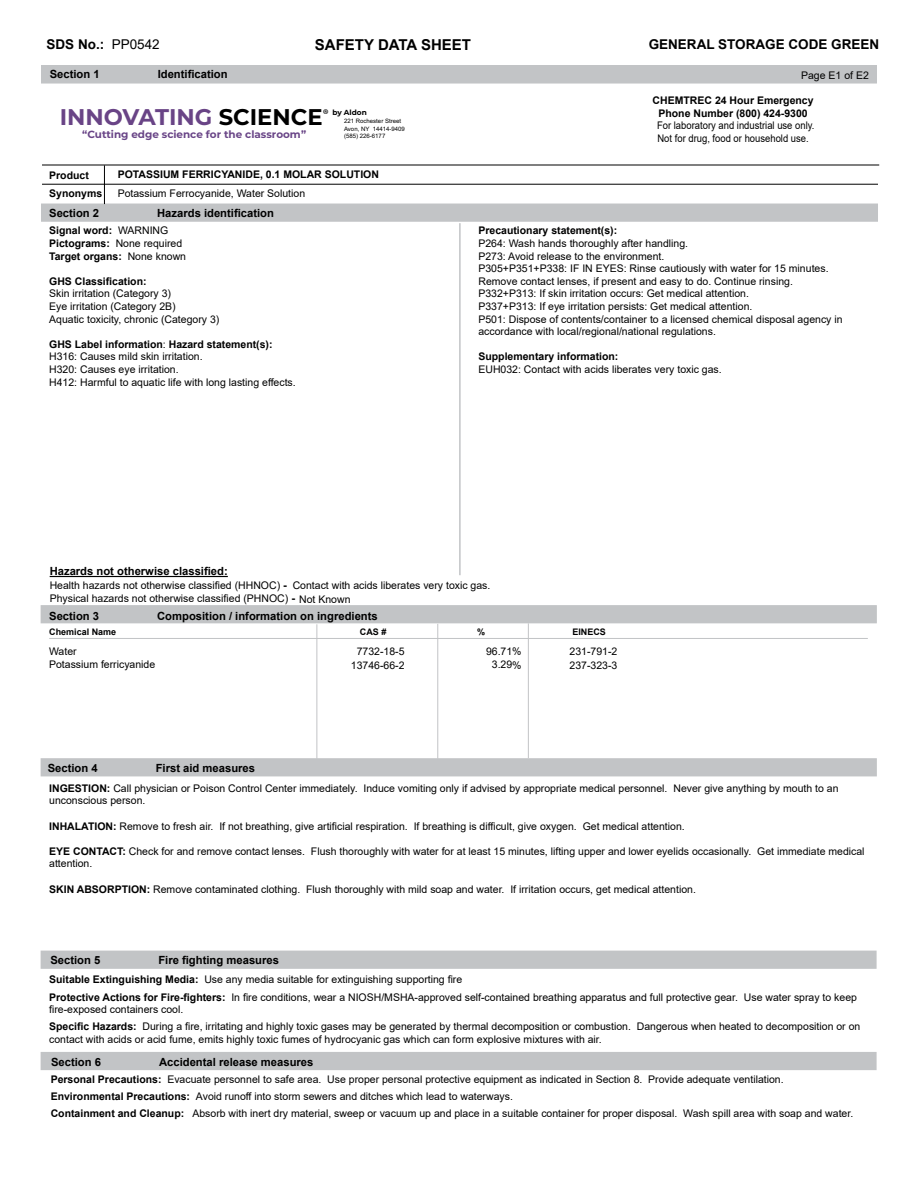
<style>
.page{position:relative;width:918px;height:1188px;background:#fff}
.page>*{position:absolute;margin:0;border:0;box-sizing:border-box;transform-origin:0 0}
.t1{font:700 22.65px "Montserrat";color:#694486}
.t2{font:700 15px "Arial";color:#000}
.t3{font:700 13.5px "Arial";color:#000}
.t4{font:700 11.25px "Arial";color:#000}
.t5{font:10.5px/12.6px "Arial";color:#000}
.t6{font:700 10.5px/12.6px "Arial";color:#000;text-align:center}
.t7{font:10.5px/12.6px "Arial";color:#000;scale:.9 1}
.t8{font:700 10.35px "Montserrat";color:#694587}
.t9{font:700 9px "Arial";color:#000}
.t10{font:700 7.35px "Montserrat";color:#000}
.t11{font:6px/7.2px "Arial";color:#000}
.s1{font-weight:400}
.s2{color:#000}
.s3{font-weight:700}
.s4{font-weight:700;font-size:11.25px}
</style>
<div class="page">
<div style="left:41px;top:951px;width:836px;height:18px;background:#c2c4c6"></div>
<div style="left:41px;top:1052px;width:836px;height:18px;background:#c2c4c6"></div>
<div style="left:41px;top:758px;width:836px;height:18px;background:#c2c4c6;border:2px solid #c2c4c6"></div>
<div style="left:41px;top:204px;width:837px;height:18px;background:#c2c4c6;border:2px solid #c2c4c6"></div>
<div style="left:41px;top:605px;width:836px;height:18px;background:#c2c4c6"></div>
<hr style="left:437px;top:624px;width:1px;height:135px;background:#c2c4c6">
<hr style="left:49px;top:638px;width:819px;height:1px;background:#c2c4c6">
<hr style="left:316px;top:624px;width:1px;height:135px;background:#c2c4c6">
<hr style="left:528px;top:623px;width:1px;height:135px;background:#c2c4c6">
<hr style="left:104px;top:165px;width:1px;height:39px;background:#000">
<div style="left:41px;top:65px;width:836px;height:19px;background:#c2c4c6;border:2px solid #c2c4c6"></div>
<hr style="left:42px;top:184px;width:836px;height:1px;background:#000">
<hr style="left:42px;top:165px;width:837px;height:1px;background:#000">
<hr style="left:459px;top:223px;width:2px;height:352px;background:#c2c4c6">
<hr style="left:50px;top:576px;width:178px;height:1px;background:#000">
<p class="t3" style="left:47px;top:35px;width:115px">SDS No.: <span class="s1">PP0542</span></p>
<p class="t3" style="left:649px;top:35px;width:232px">GENERAL STORAGE CODE GREEN</p>
<h2 class="t2" style="left:315px;top:34px;width:158px">SAFETY DATA SHEET</h2>
<p class="t4" style="left:50px;top:66px;width:52px">Section 1</p>
<p class="t4" style="left:158px;top:66px;width:72px">Identification</p>
<h1 class="t1" style="left:60px;top:101px;width:271px">INNOVATING <span class="s2">SCIENCE</span><sup>®</sup></h1>
<p class="t8" style="left:82px;top:126px;width:226px">“Cutting edge science for the classroom”</p>
<p class="t11" style="left:344px;top:118px;width:62px">221 Rochester Street<br>Avon, NY 14414-9409 (585) 226-6177</p>
<p class="t10" style="left:332px;top:107px;width:36px">by Aldon</p>
<p class="t6" style="left:118px;top:168px;width:263px">POTASSIUM FERRICYANIDE, 0.1 MOLAR SOLUTION</p>
<p class="t5" style="left:118px;top:187px;width:189px">Potassium Ferrocyanide, Water Solution</p>
<p class="t6" style="left:49px;top:225px;width:138px;text-align:left">Signal word: <span class="s1">WARNING<br></span>Pictograms: <span class="s1">None required<br></span>Target organs: <span class="s1">None known</span></p>
<p class="t6" style="left:49px;top:275px;width:99px">GHS Classification:</p>
<p class="t5" style="left:49px;top:287px;width:172px">Skin irritation (Category 3)<br>Eye irritation (Category 2B)<br>Aquatic toxicity, chronic (Category 3)</p>
<p class="t5" style="left:49px;top:338px;width:248px"><span class="s3">GHS Label information</span>: <span class="s3">Hazard statement(s):<br></span>H316: Causes mild skin irritation.<br>H320: Causes eye irritation.<br>H412: Harmful to aquatic life with long lasting effects.</p>
<p class="t6" style="left:49px;top:169px;width:41px">Product</p>
<p class="t6" style="left:49px;top:187px;width:55px">Synonyms</p>
<p class="t4" style="left:49px;top:205px;width:52px">Section 2</p>
<p class="t4" style="left:157px;top:205px;width:118px">Hazards identification</p>
<p class="t5" style="left:801px;top:69px;width:69px">Page E1 of E2</p>
<p class="t6" style="left:653px;top:94px;width:163px">CHEMTREC 24 Hour Emergency<br>Phone Number (800) 424-9300</p>
<p class="t7" style="left:657px;top:119px;width:176px">For laboratory and industrial use only.<br>Not for drug, food or household use.</p>
<p class="t6" style="left:478px;top:225px;width:140px">Precautionary statement(s):</p>
<p class="t5" style="left:478px;top:237px;width:366px">P264: Wash hands thoroughly after handling.<br>P273: Avoid release to the environment.<br>P305+P351+P338: IF IN EYES: Rinse cautiously with water for 15 minutes.<br>Remove contact lenses, if present and easy to do. Continue rinsing.<br>P332+P313: If skin irritation occurs: Get medical attention.<br>P337+P313: If eye irritation persists: Get medical attention.<br>P501: Dispose of contents/container to a licensed chemical disposal agency in accordance with local/regional/national regulations.</p>
<p class="t6" style="left:478px;top:351px;width:142px">Supplementary information:</p>
<p class="t5" style="left:478px;top:363px;width:245px">EUH032: Contact with acids liberates very toxic gas.</p>
<p class="t4" style="left:50px;top:563px;width:180px">Hazards not otherwise classified:</p>
<p class="t5" style="left:50px;top:578px;width:302px;line-height:13.5px">Health hazards not otherwise classified (HHNOC) <span class="s4">-<br></span>Physical hazards not otherwise classified (PHNOC) <span class="s4">-</span> Not Known</p>
<p class="t5" style="left:293px;top:579px;width:199px">Contact with acids liberates very toxic gas.</p>
<p class="t4" style="left:49px;top:608px;width:52px">Section 3</p>
<p class="t4" style="left:157px;top:608px;width:222px">Composition / information on ingredients</p>
<p class="t9" style="left:49px;top:626px;width:69px">Chemical Name</p>
<p class="t9" style="left:360px;top:626px;width:28px">CAS #</p>
<p class="t9" style="left:477px;top:626px;width:10px">%</p>
<p class="t9" style="left:572px;top:626px;width:35px">EINECS</p>
<p class="t5" style="left:49px;top:645px;width:29px">Water</p>
<p class="t5" style="left:357px;top:645px;width:49px">7732-18-5</p>
<p class="t5" style="left:486px;top:645px;width:37px">96.71%</p>
<p class="t5" style="left:570px;top:645px;width:49px">231-791-2</p>
<p class="t5" style="left:49px;top:658px;width:108px">Potassium ferricyanide</p>
<p class="t5" style="left:351px;top:659px;width:55px">13746-66-2</p>
<p class="t5" style="left:492px;top:658px;width:31px">3.29%</p>
<p class="t5" style="left:570px;top:659px;width:49px">237-323-3</p>
<p class="t4" style="left:48px;top:760px;width:52px">Section 4</p>
<p class="t4" style="left:156px;top:760px;width:101px">First aid measures</p>
<p class="t5" style="left:49px;top:782px;width:791px"><span class="s3">INGESTION:</span> Call physician or Poison Control Center immediately. Induce vomiting only if advised by appropriate medical personnel. Never give anything by mouth to an unconscious person.</p>
<p class="t5" style="left:49px;top:819px;width:637px"><span class="s3">INHALATION:</span> Remove to fresh air. If not breathing, give artificial respiration. If breathing is difficult, give oxygen. Get medical attention.</p>
<p class="t5" style="left:49px;top:845px;width:817px"><span class="s3">EYE CONTACT:</span> Check for and remove contact lenses. Flush thoroughly with water for at least 15 minutes, lifting upper and lower eyelids occasionally. Get immediate medical attention.</p>
<p class="t5" style="left:49px;top:882px;width:648px"><span class="s3">SKIN ABSORPTION:</span> Remove contaminated clothing. Flush thoroughly with mild soap and water. If irritation occurs, get medical attention.</p>
<p class="t4" style="left:50px;top:953px;width:52px">Section 5</p>
<p class="t4" style="left:158px;top:953px;width:122px">Fire fighting measures</p>
<p class="t5" style="left:49px;top:971px;width:809px;line-height:17.1px"><span class="s3">Suitable Extinguishing Media:</span> Use any media suitable for extinguishing supporting fire<br><span class="s3">Protective Actions for Fire-fighters:</span> In fire conditions, wear a NIOSH/MSHA-approved self-contained breathing apparatus and full protective gear. Use water spray to keep</p>
<p class="t5" style="left:49px;top:1001px;width:813px;line-height:17.1px">fire-exposed containers cool.<br><span class="s3">Specific Hazards:</span> During a fire, irritating and highly toxic gases may be generated by thermal decomposition or combustion. Dangerous when heated to decomposition or on</p>
<p class="t5" style="left:49px;top:1033px;width:554px">contact with acids or acid fume, emits highly toxic fumes of hydrocyanic gas which can form explosive mixtures with air.</p>
<p class="t4" style="left:51px;top:1054px;width:52px">Section 6</p>
<p class="t4" style="left:159px;top:1054px;width:156px">Accidental release measures</p>
<p class="t5" style="left:51px;top:1071px;width:804px;line-height:17.1px"><span class="s3">Personal Precautions:</span> Evacuate personnel to safe area. Use proper personal protective equipment as indicated in Section 8. Provide adequate ventilation.<br><span class="s3">Environmental Precautions:</span> Avoid runoff into storm sewers and ditches which lead to waterways.<br><span class="s3">Containment and Cleanup:</span> Absorb with inert dry material, sweep or vacuum up and place in a suitable container for proper disposal. Wash spill area with soap and water.</p>
</div>
